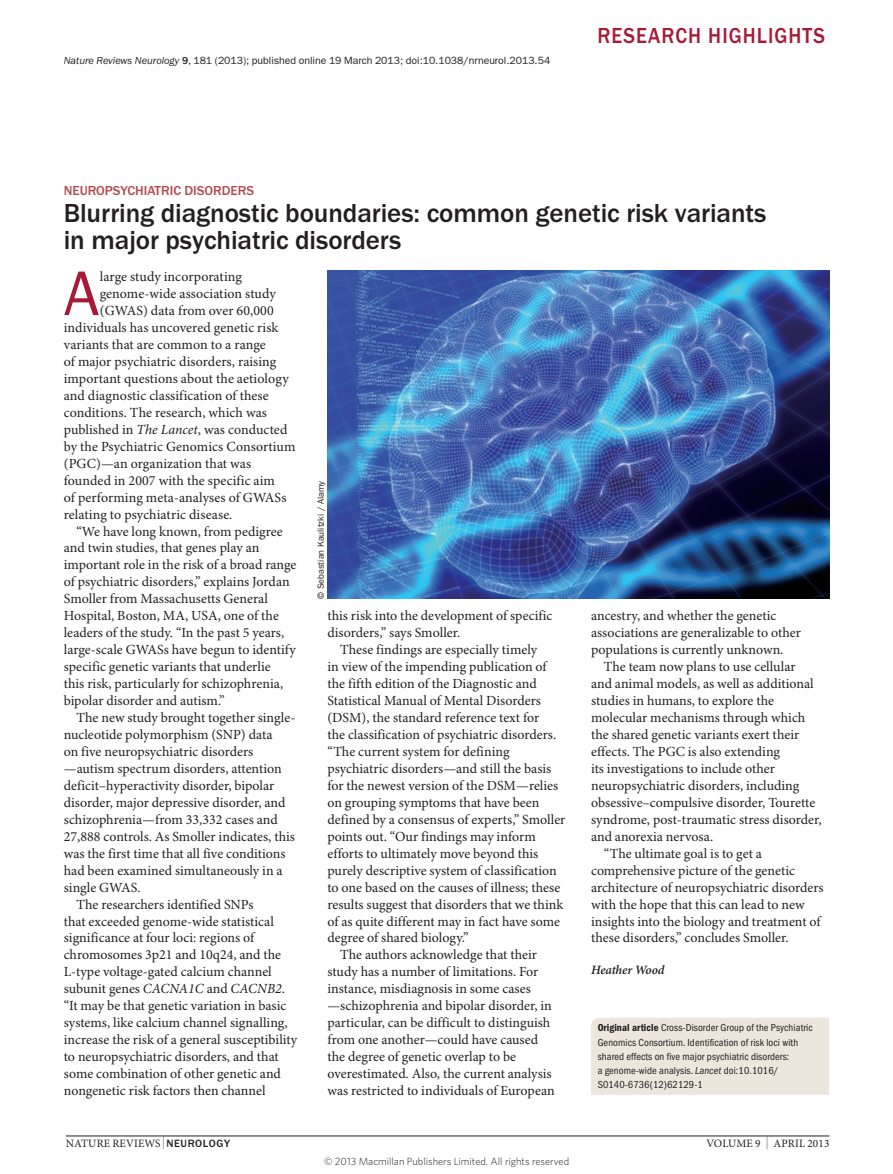
<style>
.page{position:relative;width:893px;height:1174px;background:#fff}
.page>*{position:absolute;margin:0;border:0;box-sizing:border-box;transform-origin:0 0}
.Body_drop_cap{font:63.3px "ITC Franklin Gothic Std";color:#a71a37}
.Title{font:500 27px/27px "ITC Franklin Gothic Std";letter-spacing:-.005em;color:#231f20}
.t1{font:500 22.5px "ITC Franklin Gothic Std";letter-spacing:.05em;color:#a71a37;scale:.9 1}
.Body_text{font:13.95px/17px "Minion Pro";color:#231f20}
.Body_drop_cap-2{font:13.95px "Minion Pro";letter-spacing:.005em;color:#231f20}
.Strapline{font:500 13.5px "ITC Franklin Gothic Std";letter-spacing:-.005em;color:#b44a50}
.Authors{font:italic 600 12.75px "Minion Pro";letter-spacing:-.01em;color:#231f20}
.t2{font:11.25px "Minion Pro";letter-spacing:.01em;color:#231f20}
.References{font:condensed 10.5px/14.2px "ITC Franklin Gothic Std";letter-spacing:.005em;color:#231f20}
.Citation_line{font:10.5px "ITC Franklin Gothic Std";letter-spacing:-.005em;color:#231f20}
.t3{font:300 10.5px "Whitney";color:#231f20}
.Figure_credit{font:9px "ITC Franklin Gothic Std";color:#231f20}
.s1{font-style:italic}
.s2{font-weight:500}
.s3{font-family:"ITC Franklin Gothic Std Dm Cd";font-stretch:normal}
.s4{font-size:12.9px}
.s5{font-family:"ITC Franklin Gothic Std";font-weight:500;font-size:10.95px}
</style>
<div class="page">
<hr style="left:66px;top:1135px;width:763px;height:1px;background:#231f20">
<div style="left:591px;top:1017px;width:238px;height:77px;background:#ece6dd"></div>
<img style="left:327px;top:270px;width:502px;height:329px">
<p class="Citation_line" style="left:64px;top:54px;width:488px"><span class="s1">Nature Reviews Neurology</span> <span class="s2">9</span>, 181 (2013); published online 19 March 2013; doi:10.1038/nrneurol.2013.54</p>
<p class="t1" style="left:598px;top:22px;width:254px">RESEARCH HIGHLIGHTS</p>
<p class="Strapline" style="left:64px;top:183px;width:192px">NEUROPSYCHIATRIC DISORDERS</p>
<p class="Title" style="left:64px;top:200px;width:704px">Blurring diagnostic boundaries: common genetic risk variants in major psychiatric disorders</p>
<p class="Body_drop_cap" style="left:64px;top:257px;width:37px">A</p>
<p class="Body_drop_cap-2" style="left:100px;top:268px;width:144px">large study incorporating</p>
<p class="Body_drop_cap-2" style="left:100px;top:285px;width:178px">genome-wide association study</p>
<p class="Body_drop_cap-2" style="left:100px;top:302px;width:176px">(GWAS) data from over 60,000</p>
<p class="Body_drop_cap-2" style="left:64px;top:319px;width:216px">individuals has uncovered genetic risk</p>
<p class="Body_drop_cap-2" style="left:64px;top:336px;width:204px">variants that are common to a range</p>
<p class="Body_drop_cap-2" style="left:64px;top:353px;width:214px">of major psychiatric disorders, raising</p>
<p class="Body_drop_cap-2" style="left:64px;top:370px;width:226px">important questions about the aetiology</p>
<p class="Body_drop_cap-2" style="left:64px;top:387px;width:207px">and diagnostic classification of these</p>
<p class="Body_drop_cap-2" style="left:64px;top:404px;width:205px">conditions. The research, which was</p>
<p class="Body_drop_cap-2" style="left:64px;top:421px;width:225px">published in <span class="s1">The Lancet</span>, was conducted</p>
<p class="Body_drop_cap-2" style="left:64px;top:438px;width:233px">by the Psychiatric Genomics Consortium</p>
<p class="Body_drop_cap-2" style="left:64px;top:455px;width:189px">(PGC)—an organization that was</p>
<p class="Body_drop_cap-2" style="left:64px;top:472px;width:213px">founded in 2007 with the specific aim</p>
<p class="Body_drop_cap-2" style="left:64px;top:489px;width:224px">of performing meta-analyses of GWASs</p>
<p class="Body_drop_cap-2" style="left:64px;top:506px;width:170px">relating to psychiatric disease.</p>
<p class="Body_text" style="left:64px;top:523px;width:234px;text-indent:13px">“We have long known, from pedigree and twin studies, that genes play an important role in the risk of a broad range of psychiatric disorders,” explains Jordan Smoller from Massachusetts General Hospital, Boston, MA, USA, one of the leaders of the study. “In the past 5 years, large-scale GWASs have begun to identify specific genetic variants that underlie<br>this risk, particularly for schizophrenia, bipolar disorder and autism.”</p>
<p class="Body_text" style="left:64px;top:709px;width:233px;text-indent:13px">The new study brought together single&shy;nucleotide polymorphism (SNP) data<br>on five neuropsychiatric disorders —autism spectrum disorders, attention deficit–hyperactivity disorder, bipolar disorder, major depressive disorder, and schizophrenia—from 33,332 cases and 27,888 controls. As Smoller indicates, this was the first time that all five conditions had been examined simultaneously in a single GWAS.</p>
<p class="Body_text" style="left:64px;top:896px;width:235px;text-indent:13px">The researchers identified SNPs<br>that exceeded genome-wide statistical significance at four loci: regions of chromosomes 3p21 and 10q24, and the L-type voltage-gated calcium channel subunit genes <span class="s1">CACNA1C</span> and <span class="s1">CACNB2</span>. “It may be that genetic variation in basic systems, like calcium channel signalling, increase the risk of a general susceptibility to neuropsychiatric disorders, and that some combination of other genetic and nongenetic risk factors then channel</p>
<p class="Figure_credit" style="left:316px;top:599px;width:119px;rotate:-90deg">© Sebastian Kaulitzki / Alamy</p>
<p class="Body_text" style="left:327px;top:608px;width:227px">this risk into the development of specific disorders,” says Smoller.</p>
<p class="Body_text" style="left:327px;top:642px;width:240px;text-indent:13px">These findings are especially timely<br>in view of the impending publication of the fifth edition of the Diagnostic and Statistical Manual of Mental Disorders (DSM), the standard reference text for<br>the classification of psychiatric disorders. “The current system for defining psychiatric disorders—and still the basis for the newest version of the DSM—relies on grouping symptoms that have been defined by a consensus of experts,” Smoller points out. “Our findings may inform efforts to ultimately move beyond this purely descriptive system of classification to one based on the causes of illness; these results suggest that disorders that we think of as quite different may in fact have some degree of shared biology.”</p>
<p class="Body_text" style="left:327px;top:947px;width:229px;text-indent:13px">The authors acknowledge that their study has a number of limitations. For instance, misdiagnosis in some cases —schizophrenia and bipolar disorder, in particular, can be difficult to distinguish from one another—could have caused the degree of genetic overlap to be overestimated. Also, the current analysis was restricted to individuals of European</p>
<p class="Body_text" style="left:591px;top:608px;width:211px">ancestry, and whether the genetic associations are generalizable to other populations is currently unknown.</p>
<p class="Body_text" style="left:591px;top:659px;width:232px;text-indent:13px">The team now plans to use cellular<br>and animal models, as well as additional studies in humans, to explore the molecular mechanisms through which the shared genetic variants exert their effects. The PGC is also extending<br>its investigations to include other neuropsychiatric disorders, including obsessive–compulsive disorder, Tourette syndrome, post-traumatic stress disorder, and anorexia nervosa.</p>
<p class="Body_text" style="left:591px;top:845px;width:234px;text-indent:13px">“The ultimate goal is to get a comprehensive picture of the genetic architecture of neuropsychiatric disorders with the hope that this can lead to new insights into the biology and treatment of these disorders,” concludes Smoller.</p>
<p class="Authors" style="left:591px;top:962px;width:75px">Heather Wood</p>
<p class="References" style="left:598px;top:1020px;width:216px"><span class="s3">Original article</span> Cross-Disorder Group of the Psychiatric Genomics Consortium. Identification of risk loci with shared effects on five major psychiatric disorders:<br>a genome-wide analysis. <span class="s1">Lancet</span> doi:10.1016/ S0140-6736(12)62129-1</p>
<p class="t2" style="left:66px;top:1136px;width:165px">NATURE REVIEWS <span class="s4">|</span> <span class="s5">NEUROLOGY</span></p>
<p class="t2" style="left:706px;top:1136px;width:125px">VOLUME 9 <span class="s4">|</span> APRIL 2013</p>
<p class="t3" style="left:324px;top:1154px;width:247px">© 2013 Macmillan Publishers Limited. All rights reserved</p>
</div>
